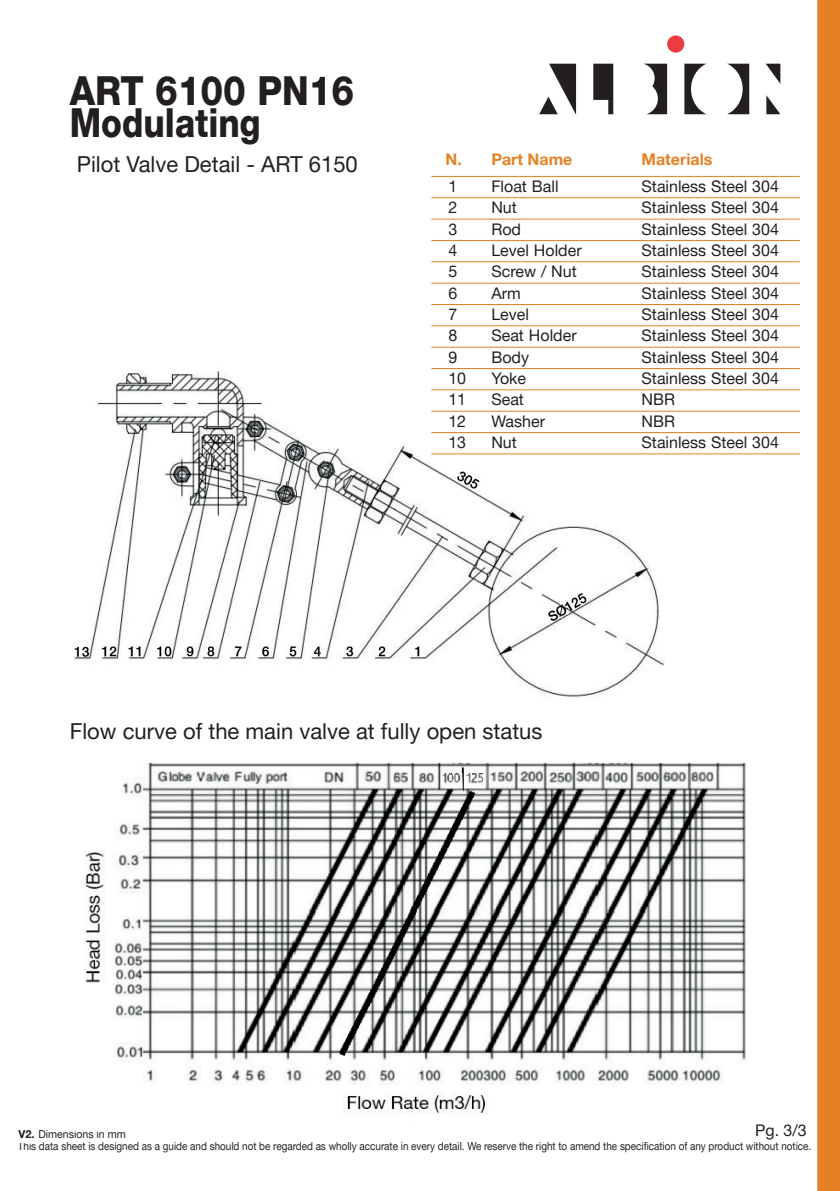
<style>
.page{position:relative;width:840px;height:1191px;background:#fff}
.page>*{position:absolute;margin:0;border:0;box-sizing:border-box;transform-origin:0 0}
.t1{font:800 40px/32px "Helvetica Neue LT Pro";color:#231f20;scale:.9 1}
.t2{font:22px "Helvetica Neue LT Pro";color:#231f20}
.t3{font:16px "Helvetica Neue LT Pro";color:#231f20}
.t4{font:700 16px "Helvetica Neue LT Pro";color:#e58125}
.t5{font:11px/12px "Helvetica Neue LT Pro";color:#231f20;scale:.96 1}
.s1{font-weight:700}
</style>
<div class="page">
<svg style="left:539px;top:64px;width:36px;height:51px"></svg>
<svg style="left:593px;top:64px;width:20px;height:50px"></svg>
<svg style="left:644px;top:64px;width:22px;height:50px"></svg>
<svg style="left:684px;top:64px;width:22px;height:50px"></svg>
<svg style="left:728px;top:64px;width:20px;height:50px"></svg>
<svg style="left:766px;top:95px;width:14px;height:19px"></svg>
<svg style="left:766px;top:64px;width:14px;height:19px"></svg>
<div style="left:666px;top:35px;width:18px;height:18px;background:#ee3a41;border-radius:50%"></div>
<svg style="left:817px;top:0;width:22px;height:1191px"></svg>
<img style="left:74px;top:367px;width:601px;height:330px">
<hr style="left:431px;top:176px;width:368px;height:1px;background:#e58125">
<hr style="left:431px;top:197px;width:368px;height:1px;background:#e58125">
<hr style="left:431px;top:219px;width:368px;height:1px;background:#e58125">
<hr style="left:431px;top:240px;width:368px;height:1px;background:#e58125">
<hr style="left:431px;top:261px;width:368px;height:1px;background:#e58125">
<hr style="left:431px;top:283px;width:368px;height:1px;background:#e58125">
<hr style="left:431px;top:304px;width:368px;height:1px;background:#e58125">
<hr style="left:431px;top:325px;width:368px;height:1px;background:#e58125">
<hr style="left:431px;top:347px;width:368px;height:1px;background:#e58125">
<hr style="left:431px;top:368px;width:368px;height:1px;background:#e58125">
<hr style="left:431px;top:389px;width:368px;height:1px;background:#e58125">
<hr style="left:431px;top:411px;width:368px;height:1px;background:#e58125">
<hr style="left:431px;top:432px;width:368px;height:1px;background:#e58125">
<hr style="left:431px;top:453px;width:368px;height:1px;background:#e58125">
<img style="left:84px;top:762px;width:662px;height:352px">
<h1 class="t1" style="left:70px;top:74px;width:317px">ART 6100 PN16<br>Modulating</h1>
<h2 class="t2" style="left:77px;top:150px;width:282px">Pilot Valve Detail - ART 6150</h2>
<p class="t4" style="left:445px;top:149px;width:128px">N. Part Name</p>
<p class="t4" style="left:641px;top:149px;width:72px">Materials</p>
<p class="t3" style="left:448px;top:176px;width:10px">1</p>
<p class="t3" style="left:491px;top:176px;width:69px">Float Ball</p>
<p class="t3" style="left:641px;top:176px;width:139px">Stainless Steel 304</p>
<p class="t3" style="left:448px;top:198px;width:10px">2</p>
<p class="t3" style="left:491px;top:198px;width:27px">Nut</p>
<p class="t3" style="left:641px;top:198px;width:139px">Stainless Steel 304</p>
<p class="t3" style="left:448px;top:219px;width:10px">3</p>
<p class="t3" style="left:491px;top:219px;width:31px">Rod</p>
<p class="t3" style="left:641px;top:219px;width:139px">Stainless Steel 304</p>
<p class="t3" style="left:448px;top:240px;width:10px">4</p>
<p class="t3" style="left:491px;top:240px;width:92px">Level Holder</p>
<p class="t3" style="left:641px;top:240px;width:139px">Stainless Steel 304</p>
<p class="t3" style="left:448px;top:262px;width:10px">5</p>
<p class="t3" style="left:491px;top:262px;width:87px">Screw / Nut</p>
<p class="t3" style="left:641px;top:262px;width:139px">Stainless Steel 304</p>
<p class="t3" style="left:448px;top:283px;width:10px">6</p>
<p class="t3" style="left:491px;top:283px;width:31px">Arm</p>
<p class="t3" style="left:641px;top:283px;width:139px">Stainless Steel 304</p>
<p class="t3" style="left:448px;top:304px;width:10px">7</p>
<p class="t3" style="left:491px;top:304px;width:39px">Level</p>
<p class="t3" style="left:641px;top:304px;width:139px">Stainless Steel 304</p>
<p class="t3" style="left:448px;top:326px;width:10px">8</p>
<p class="t3" style="left:491px;top:326px;width:87px">Seat Holder</p>
<p class="t3" style="left:641px;top:326px;width:139px">Stainless Steel 304</p>
<p class="t3" style="left:448px;top:347px;width:10px">9</p>
<p class="t3" style="left:491px;top:347px;width:39px">Body</p>
<p class="t3" style="left:641px;top:347px;width:139px">Stainless Steel 304</p>
<p class="t3" style="left:448px;top:368px;width:19px">10</p>
<p class="t3" style="left:491px;top:368px;width:36px">Yoke</p>
<p class="t3" style="left:641px;top:368px;width:139px">Stainless Steel 304</p>
<p class="t3" style="left:448px;top:390px;width:19px">11</p>
<p class="t3" style="left:491px;top:390px;width:34px">Seat</p>
<p class="t3" style="left:641px;top:390px;width:35px">NBR</p>
<p class="t3" style="left:448px;top:411px;width:19px">12</p>
<p class="t3" style="left:491px;top:411px;width:55px">Washer</p>
<p class="t3" style="left:641px;top:411px;width:35px">NBR</p>
<p class="t3" style="left:448px;top:432px;width:19px">13</p>
<p class="t3" style="left:491px;top:432px;width:27px">Nut</p>
<p class="t3" style="left:641px;top:432px;width:139px">Stainless Steel 304</p>
<h2 class="t2" style="left:70px;top:717px;width:474px">Flow curve of the main valve at fully open status</h2>
<p class="t3" style="left:754px;top:1120px;width:53px">Pg. 3/3</p>
<p class="t5" style="left:18px;top:1128px;width:827px"><span class="s1">V2.</span> Dimensions in mm<br>This data sheet is designed as a guide and should not be regarded as wholly accurate in every detail. We reserve the right to amend the specification of any product without notice.</p>
</div>
